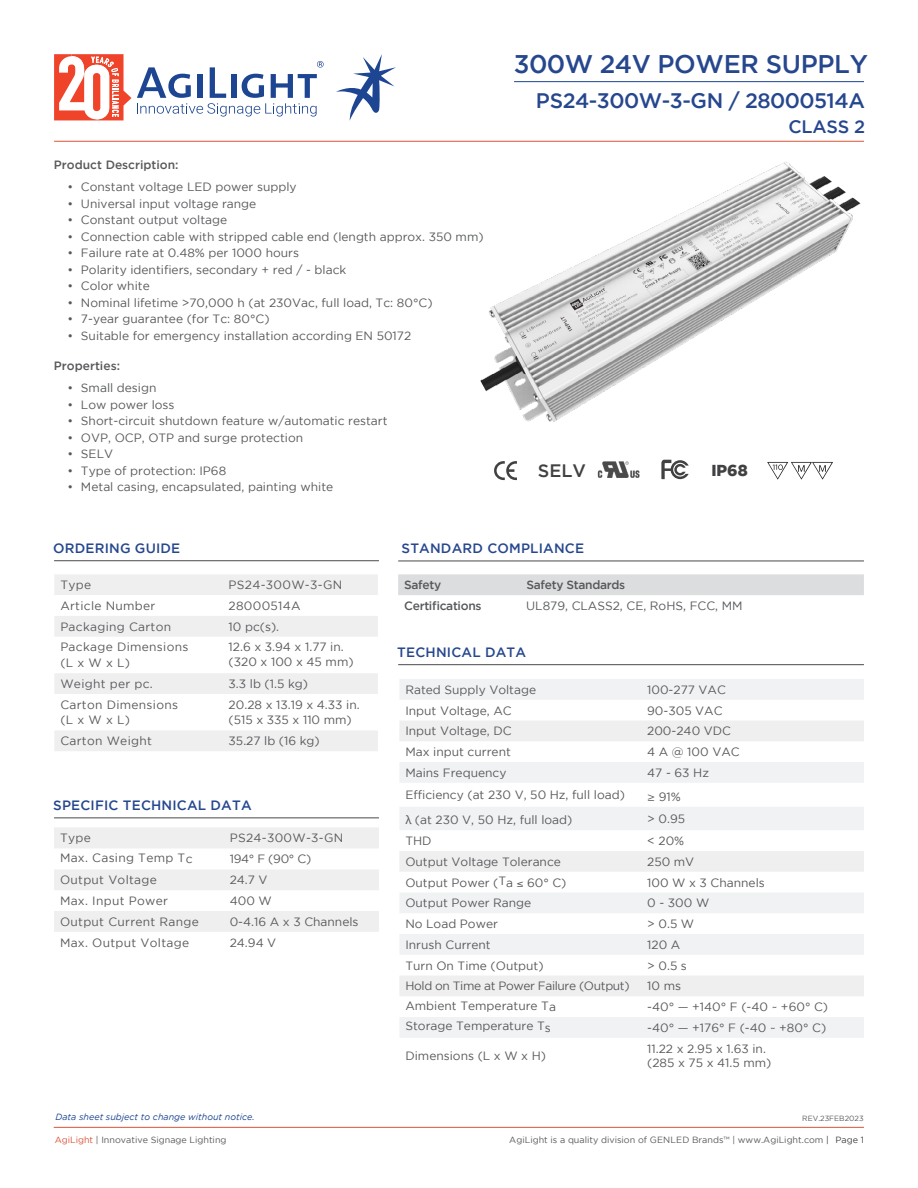
<style>
.page{position:relative;width:918px;height:1188px;background:#fff}
.page>*{position:absolute;margin:0;border:0;box-sizing:border-box;transform-origin:0 0}
.t1{font:500 25.5px "Gotham";letter-spacing:-.01em;color:#26478e}
.t2{font:500 21px "Gotham";letter-spacing:-.025em;color:#26478e}
.t3{font:500 18px "Gotham";letter-spacing:-.01em;color:#26478e}
.t4{font:500 18px "Gotham";color:#414042}
.t5{font:900 15.9px "Gotham";color:#414042}
.t6{font:500 13.5px "Gotham";letter-spacing:.015em;color:#26478e}
.t7{font:12px/15px "Gotham";color:#58595b}
.t8{font:12px/15.8px "Gotham";letter-spacing:.025em;color:#58595b}
.t9{font:500 12px "Gotham";letter-spacing:-.025em;color:#58595b}
.t10{font:12px "Gotham";letter-spacing:-.03em;color:#58595b}
.t11{font:500 12px "Gotham";color:#58595b}
.t12{font:9px "Gotham";color:#58595b}
.t13{font:italic 9px "Gotham";color:#1d4592}
.t14{font:7.5px "Gotham";color:#58595b}
.s1{font-family:"Avenir"}
.s2{font-family:"Helvetica Neue"}
.s3{color:#db5337}
.s4{color:#414042}
</style>
<div class="page">
<hr style="left:54px;top:141px;width:810px;height:1px;background:#db5336">
<hr style="left:54px;top:1127px;width:810px;height:1px;background:#db5337">
<svg style="left:137px;top:61px;width:187px;height:56px"></svg>
<svg style="left:54px;top:54px;width:77px;height:66px"></svg>
<svg style="left:336px;top:54px;width:60px;height:67px"></svg>
<hr style="left:514px;top:81px;width:350px;height:1px;background:#1d4592">
<img style="left:480px;top:161px;width:381px;height:261px">
<svg style="left:494px;top:461px;width:23px;height:19px"></svg>
<img style="left:597px;top:461px;width:43px;height:17px">
<svg style="left:661px;top:460px;width:28px;height:19px"></svg>
<svg style="left:767px;top:462px;width:66px;height:18px"></svg>
<svg style="left:54px;top:575px;width:324px;height:62px"></svg>
<svg style="left:54px;top:673px;width:324px;height:78px"></svg>
<div style="left:54px;top:828px;width:325px;height:20px;background:#efeff0"></div>
<div style="left:54px;top:870px;width:325px;height:20px;background:#efeff0"></div>
<div style="left:54px;top:911px;width:325px;height:21px;background:#efeff0"></div>
<svg style="left:400px;top:679px;width:464px;height:359px;fill:#f4f5f5"></svg>
<svg style="left:400px;top:721px;width:464px;height:275px;fill:#f1f2f3"></svg>
<hr style="left:54px;top:560px;width:325px;height:1px;background:#4a4a4b">
<hr style="left:398px;top:664px;width:466px;height:1px;background:#4a4a4b">
<hr style="left:54px;top:818px;width:325px;height:1px;background:#4a4a4b">
<hr style="left:398px;top:561px;width:466px;height:1px;background:#4a4a4b">
<div style="left:398px;top:574px;width:466px;height:21px;background:#dcddde"></div>
<p class="t11" style="left:54px;top:158px;width:126px">Product Description:</p>
<p class="t7" style="left:67px;top:179px;width:231px">• Constant voltage LED power supply</p>
<p class="t7" style="left:67px;top:196px;width:190px">• Universal input voltage range</p>
<p class="t7" style="left:67px;top:212px;width:161px">• Constant output voltage</p>
<p class="t7" style="left:67px;top:229px;width:418px">• Connection cable with stripped cable end (length approx. 350 mm)</p>
<p class="t7" style="left:67px;top:245px;width:233px">• Failure rate at 0.48% per 1000 hours</p>
<p class="t7" style="left:67px;top:262px;width:280px">• Polarity identifiers, secondary + red / - black</p>
<p class="t7" style="left:67px;top:278px;width:84px">• Color white</p>
<p class="t7" style="left:67px;top:295px;width:367px">• Nominal lifetime &gt;70,000 h (at 230Vac, full load, Tc: 80°C)</p>
<p class="t7" style="left:67px;top:311px;width:204px">• 7-year guarantee (for Tc: 80°C)</p>
<p class="t7" style="left:67px;top:328px;width:345px">• Suitable for emergency installation according EN 50172</p>
<p class="t11" style="left:54px;top:359px;width:68px">Properties:</p>
<p class="t7" style="left:67px;top:381px;width:91px">• Small design</p>
<p class="t7" style="left:67px;top:397px;width:109px">• Low power loss</p>
<p class="t7" style="left:67px;top:414px;width:322px">• Short-circuit shutdown feature w/automatic restart</p>
<p class="t7" style="left:67px;top:430px;width:237px">• OVP, OCP, OTP and surge protection</p>
<p class="t7" style="left:67px;top:447px;width:47px">• SELV</p>
<p class="t7" style="left:67px;top:463px;width:160px">• Type of protection: IP68</p>
<p class="t7" style="left:67px;top:480px;width:267px">• Metal casing, encapsulated, painting white</p>
<h1 class="t1" style="left:514px;top:49px;width:356px">300W 24V POWER SUPPLY</h1>
<h2 class="t2" style="left:536px;top:89px;width:331px">PS24-300W-3-GN / 28000514A</h2>
<h3 class="t3" style="left:789px;top:116px;width:78px">CLASS 2</h3>
<h3 class="t4" style="left:538px;top:461px;width:50px">SELV</h3>
<h3 class="t5" style="left:711px;top:461px;width:38px">IP68</h3>
<p class="t6" style="left:53px;top:540px;width:129px">ORDERING GUIDE</p>
<p class="t7" style="left:60px;top:577px;width:32px">Type</p>
<p class="t8" style="left:229px;top:577px;width:115px">PS24-300W-3-GN</p>
<p class="t8" style="left:60px;top:598px;width:97px">Article Number</p>
<p class="t8" style="left:229px;top:598px;width:74px">28000514A</p>
<p class="t8" style="left:60px;top:618px;width:112px">Packaging Carton</p>
<p class="t7" style="left:229px;top:619px;width:52px">10 pc(s).</p>
<p class="t8" style="left:60px;top:639px;width:130px">Package Dimensions (L x W x L)</p>
<p class="t7" style="left:229px;top:640px;width:126px">12.6 x 3.94 x 1.77 in. (320 x 100 x 45 mm)</p>
<p class="t8" style="left:60px;top:676px;width:94px">Weight per pc.</p>
<p class="t7" style="left:229px;top:676px;width:81px">3.3 lb (1.5 kg)</p>
<p class="t8" style="left:60px;top:696px;width:119px">Carton Dimensions (L x W x L)</p>
<p class="t7" style="left:229px;top:697px;width:133px">20.28 x 13.19 x 4.33 in. (515 x 335 x 110 mm)</p>
<p class="t8" style="left:60px;top:733px;width:93px">Carton Weight</p>
<p class="t7" style="left:229px;top:733px;width:93px">35.27 lb (16 kg)</p>
<p class="t6" style="left:53px;top:797px;width:200px">SPECIFIC TECHNICAL DATA</p>
<p class="t7" style="left:60px;top:830px;width:32px">Type</p>
<p class="t8" style="left:230px;top:830px;width:115px">PS24-300W-3-GN</p>
<p class="t8" style="left:60px;top:849px;width:134px">Max. Casing Temp Tc</p>
<p class="t7" style="left:230px;top:851px;width:83px">194° F (90° C)</p>
<p class="t8" style="left:60px;top:872px;width:98px">Output Voltage</p>
<p class="t7" style="left:230px;top:872px;width:39px">24.7 V</p>
<p class="t8" style="left:60px;top:893px;width:110px">Max. Input Power</p>
<p class="t7" style="left:230px;top:893px;width:44px">400 W</p>
<p class="t8" style="left:60px;top:913px;width:140px">Output Current Range</p>
<p class="t7" style="left:230px;top:914px;width:130px">0-4.16 A x 3 Channels</p>
<p class="t8" style="left:60px;top:934px;width:131px">Max. Output Voltage</p>
<p class="t7" style="left:230px;top:935px;width:48px">24.94 V</p>
<p class="t13" style="left:55px;top:1112px;width:201px">Data sheet subject to change without notice.</p>
<p class="t6" style="left:402px;top:540px;width:184px">STANDARD COMPLIANCE</p>
<p class="t9" style="left:404px;top:578px;width:39px">Safety</p>
<p class="t9" style="left:526px;top:578px;width:100px">Safety Standards</p>
<p class="t9" style="left:404px;top:599px;width:79px">Certifications</p>
<p class="t7" style="left:526px;top:598px;width:218px">UL879, CLASS2, CE, RoHS, FCC, MM</p>
<p class="t6" style="left:397px;top:644px;width:130px">TECHNICAL DATA</p>
<p class="t7" style="left:405px;top:682px;width:132px">Rated Supply Voltage</p>
<p class="t7" style="left:647px;top:682px;width:80px">100-277 VAC</p>
<p class="t7" style="left:405px;top:703px;width:108px">Input Voltage, AC</p>
<p class="t7" style="left:647px;top:703px;width:77px">90-305 VAC</p>
<p class="t7" style="left:405px;top:723px;width:108px">Input Voltage, DC</p>
<p class="t7" style="left:647px;top:723px;width:85px">200-240 VDC</p>
<p class="t7" style="left:405px;top:744px;width:107px">Max input current</p>
<p class="t7" style="left:647px;top:744px;width:94px">4 A @ 100 VAC</p>
<p class="t7" style="left:405px;top:765px;width:103px">Mains Frequency</p>
<p class="t7" style="left:647px;top:765px;width:63px">47 - 63 Hz</p>
<p class="t7" style="left:405px;top:787px;width:221px">Efficiency (at 230 V, 50 Hz, full load)</p>
<p class="t7" style="left:647px;top:789px;width:35px"><span class="s1">≥</span> 91%</p>
<p class="t7" style="left:405px;top:812px;width:169px"><span class="s2">λ</span> (at 230 V, 50 Hz, full load)</p>
<p class="t7" style="left:647px;top:811px;width:39px">&gt; 0.95</p>
<p class="t7" style="left:405px;top:833px;width:28px">THD</p>
<p class="t7" style="left:647px;top:833px;width:39px">&lt; 20%</p>
<p class="t7" style="left:405px;top:854px;width:157px">Output Voltage Tolerance</p>
<p class="t7" style="left:647px;top:854px;width:49px">250 mV</p>
<p class="t7" style="left:405px;top:875px;width:163px">Output Power (Ta ≤ 60° C)</p>
<p class="t7" style="left:647px;top:875px;width:119px">100 W x 3 Channels</p>
<p class="t7" style="left:405px;top:895px;width:127px">Output Power Range</p>
<p class="t7" style="left:647px;top:895px;width:64px">0 - 300 W</p>
<p class="t7" style="left:405px;top:916px;width:94px">No Load Power</p>
<p class="t7" style="left:647px;top:916px;width:49px">&gt; 0.5 W</p>
<p class="t7" style="left:405px;top:937px;width:87px">Inrush Current</p>
<p class="t7" style="left:647px;top:937px;width:35px">120 A</p>
<p class="t7" style="left:405px;top:958px;width:140px">Turn On Time (Output)</p>
<p class="t7" style="left:647px;top:958px;width:41px">&gt; 0.5 s</p>
<p class="t10" style="left:405px;top:979px;width:226px">Hold on Time at Power Failure (Output)</p>
<p class="t7" style="left:647px;top:978px;width:35px">10 ms</p>
<p class="t7" style="left:405px;top:998px;width:152px">Ambient Temperature Ta</p>
<p class="t7" style="left:647px;top:999px;width:182px">-40° — +140° F (-40 ~ +60° C)</p>
<p class="t7" style="left:405px;top:1018px;width:147px">Storage Temperature Ts</p>
<p class="t7" style="left:647px;top:1020px;width:181px">-40° — +176° F (-40 ~ +80° C)</p>
<p class="t7" style="left:405px;top:1048px;width:142px">Dimensions (L x W x H)</p>
<p class="t7" style="left:647px;top:1041px;width:126px;line-height:14.4px">11.22 x 2.95 x 1.63 in. (285 x 75 x 41.5 mm)</p>
<p class="t14" style="left:802px;top:1114px;width:63px">REV.23FEB2023</p>
<p class="t12" style="left:55px;top:1135px;width:173px"><span class="s3">AgiLight</span> | Innovative Signage Lighting</p>
<p class="t12" style="left:509px;top:1135px;width:356px">AgiLight is a quality division of GENLED Brands™ | www.AgiLight.com <span class="s4">| Page 1</span></p>
</div>
